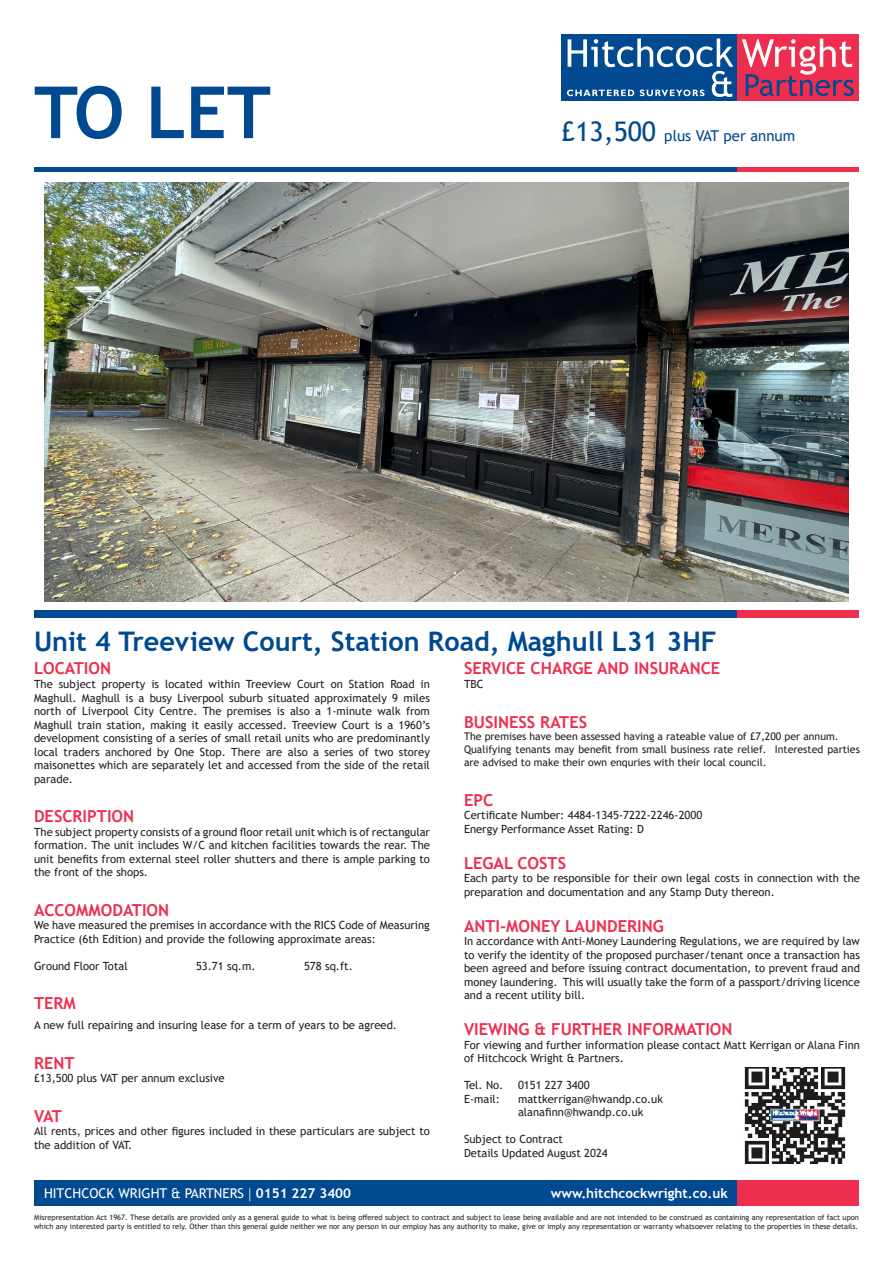
<style>
.page{position:relative;width:893px;height:1263px;background:#fff}
.page>*{position:absolute;margin:0;border:0;box-sizing:border-box;transform-origin:0 0}
.t1{font:700 72px "Trebuchet MS";color:#014990}
.t2{font:700 27px "Trebuchet MS";color:#014990}
.t3{font:700 16.5px "Trebuchet MS";color:#ee2e4e}
.t4{font:15px "Trebuchet MS";color:#014990}
.t5{font:13.5px "Trebuchet MS";color:#fff}
.t6{font:700 13.5px "Trebuchet MS";color:#fff}
.t7{font:11.25px/13.5px "Trebuchet MS";color:#231f20}
.t8{font:10.5px/13.5px "Trebuchet MS";color:#231f20}
.t9{font:7.5px/9px "Trebuchet MS";color:#231f20}
.s1{font-size:27px}
.s2{font-size:15.75px}
.s3{font-weight:700}
</style>
<div class="page">
<div style="left:561px;top:34px;width:178px;height:67px;background:#014990"></div>
<div style="left:738px;top:34px;width:121px;height:67px;background:#ee2e4e"></div>
<svg style="left:742px;top:39px;width:112px;height:57px"></svg>
<svg style="left:567px;top:39px;width:166px;height:58px"></svg>
<div style="left:34px;top:1180px;width:825px;height:25px;background:#014990"></div>
<div style="left:738px;top:1180px;width:121px;height:25px;background:#ee2e4e"></div>
<div style="left:34px;top:167px;width:825px;height:5px;background:#014990"></div>
<div style="left:738px;top:167px;width:121px;height:5px;background:#ee2e4e"></div>
<div style="left:34px;top:610px;width:825px;height:7px;background:#014990"></div>
<div style="left:738px;top:610px;width:121px;height:7px;background:#ee2e4e"></div>
<img style="left:744px;top:1067px;width:102px;height:96px">
<img style="left:45px;top:183px;width:803px;height:419px">
<p class="t1" style="left:34px;top:68px;width:238px">TO LET</p>
<p class="t4" style="left:561px;top:126px;width:235px"><span class="s1">£13,500</span> plus VAT per annum</p>
<p class="t2" style="left:34px;top:625px;width:684px">Unit 4 Treeview Court, Station Road, Maghull L31 3HF</p>
<p class="t3" style="left:34px;top:658px;width:78px">LOCATION</p>
<p class="t7" style="left:34px;top:677px;width:397px;text-align:justify">The subject property is located within Treeview Court on Station Road in Maghull. Maghull is a busy Liverpool suburb situated approximately 9 miles north of Liverpool City Centre. The premises is also a 1-minute walk from Maghull train station, making it easily accessed. Treeview Court is a 1960’s development consisting of a series of small retail units who are predominantly local traders anchored by One Stop. There are also a series of two storey maisonettes which are separately let and accessed from the side of the retail parade.</p>
<p class="t3" style="left:34px;top:806px;width:102px">DESCRIPTION</p>
<p class="t7" style="left:34px;top:825px;width:397px;text-align:justify">The subject property consists of a ground floor retail unit which is of rectangular formation. The unit includes W/C and kitchen facilities towards the rear. The unit benefits from external steel roller shutters and there is ample parking to the front of the shops.</p>
<p class="t3" style="left:34px;top:899px;width:137px">ACCOMMODATION</p>
<p class="t7" style="left:34px;top:918px;width:397px">We have measured the premises in accordance with the RICS Code of Measuring<br>Practice (6th Edition) and provide the following approximate areas:</p>
<p class="t7" style="left:34px;top:959px;width:95px">Ground Floor Total</p>
<p class="t7" style="left:196px;top:959px;width:61px">53.71 sq.m.</p>
<p class="t7" style="left:304px;top:959px;width:50px">578 sq.ft.</p>
<p class="t3" style="left:34px;top:993px;width:43px">TERM</p>
<p class="t7" style="left:34px;top:1018px;width:365px">A new full repairing and insuring lease for a term of years to be agreed.</p>
<p class="t3" style="left:34px;top:1052px;width:42px">RENT</p>
<p class="t7" style="left:34px;top:1071px;width:192px">£13,500 plus VAT per annum exclusive</p>
<p class="t3" style="left:34px;top:1106px;width:30px">VAT</p>
<p class="t7" style="left:34px;top:1124px;width:397px">All rents, prices and other figures included in these particulars are subject to the addition of VAT.</p>
<p class="t3" style="left:464px;top:658px;width:258px">SERVICE CHARGE AND INSURANCE</p>
<p class="t7" style="left:464px;top:677px;width:21px">TBC</p>
<p class="t3" style="left:464px;top:711px;width:125px">BUSINESS RATES</p>
<p class="t8" style="left:464px;top:730px;width:376px">The premises have been assessed having a rateable value of £7,200 per annum.</p>
<p class="t8" style="left:464px;top:742px;width:397px">Qualifying tenants may benefit from small business rate relief. Interested parties are advised to make their own enquries with their local council.</p>
<p class="t3" style="left:464px;top:790px;width:31px">EPC</p>
<p class="t7" style="left:464px;top:808px;width:240px">Certificate Number: 4484-1345-7222-2246-2000</p>
<p class="t7" style="left:464px;top:822px;width:181px">Energy Performance Asset Rating: D</p>
<p class="t3" style="left:464px;top:853px;width:104px">LEGAL COSTS</p>
<p class="t7" style="left:464px;top:871px;width:397px">Each party to be responsible for their own legal costs in connection with the preparation and documentation and any Stamp Duty thereon.</p>
<p class="t3" style="left:464px;top:916px;width:201px">ANTI-MONEY LAUNDERING</p>
<p class="t7" style="left:464px;top:934px;width:397px;text-align:justify">In accordance with Anti-Money Laundering Regulations, we are required by law to verify the identity of the proposed purchaser/tenant once a transaction has been agreed and before issuing contract documentation, to prevent fraud and money laundering. This will usually take the form of a passport/driving licence and a recent utility bill.</p>
<p class="t3" style="left:464px;top:1019px;width:270px">VIEWING &amp; FURTHER INFORMATION</p>
<p class="t7" style="left:464px;top:1038px;width:397px">For viewing and further information please contact Matt Kerrigan or Alana Finn of Hitchcock Wright &amp; Partners.</p>
<p class="t7" style="left:464px;top:1078px;width:41px">Tel. No.</p>
<p class="t7" style="left:518px;top:1078px;width:73px">0151 227 3400</p>
<p class="t7" style="left:464px;top:1092px;width:38px">E-mail:</p>
<p class="t7" style="left:518px;top:1092px;width:147px">mattkerrigan@hwandp.co.uk</p>
<p class="t7" style="left:518px;top:1105px;width:127px">alanafinn@hwandp.co.uk</p>
<p class="t7" style="left:464px;top:1132px;width:101px">Subject to Contract</p>
<p class="t7" style="left:464px;top:1146px;width:145px">Details Updated August 2024</p>
<p class="t5" style="left:44px;top:1184px;width:309px">HITCHCOCK WRIGHT &amp; PARTNERS <span class="s2">|</span> <span class="s3">0151 227 3400</span></p>
<p class="t6" style="left:551px;top:1184px;width:178px">www.hitchcockwright.co.uk</p>
<p class="t9" style="left:34px;top:1212px;width:826px">Misrepresentation Act 1967. These details are provided only as a general guide to what is being offered subject to contract and subject to lease being available and are not intended to be construed as containing any representation of fact upon which any interested party is entitled to rely. Other than this general guide neither we nor any person in our employ has any authority to make, give or imply any representation or warranty whatsoever relating to the properties in these details.</p>
</div>
